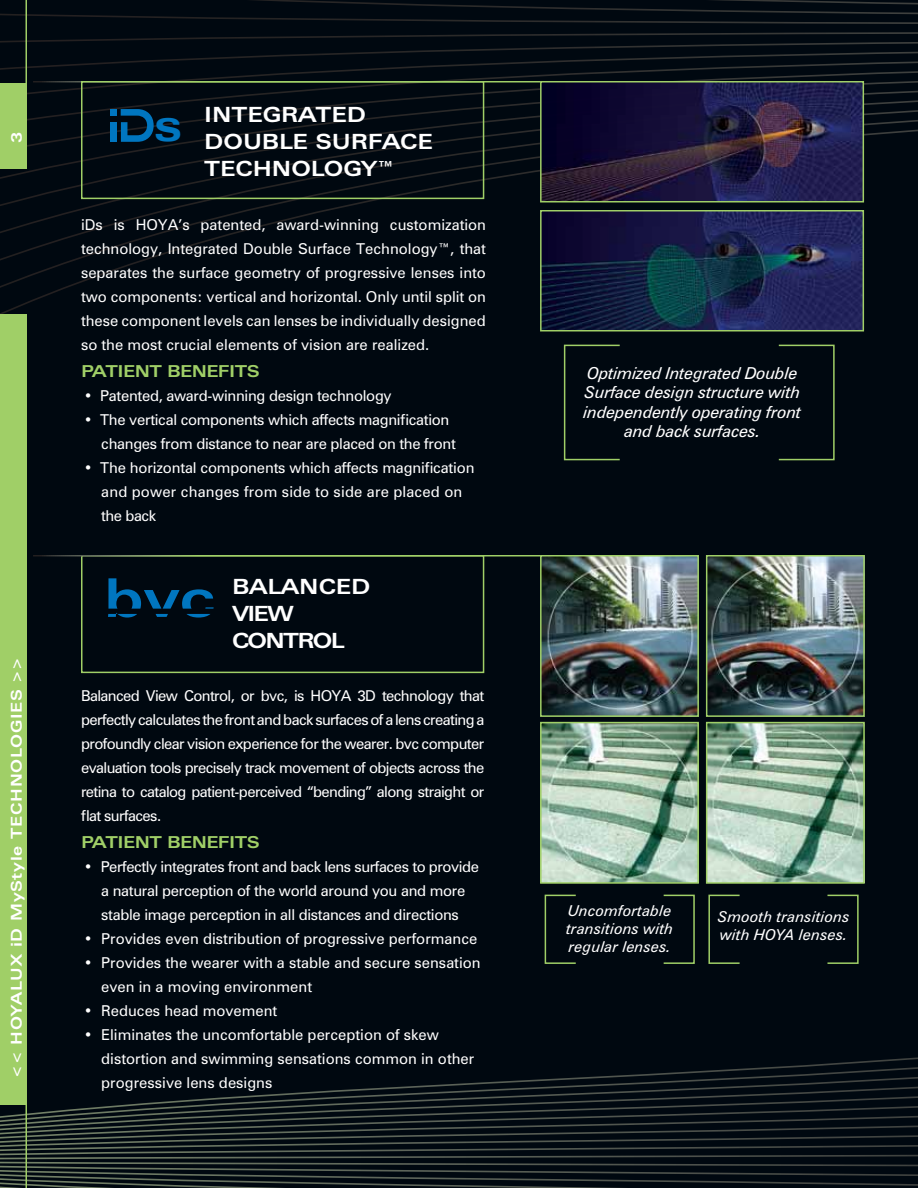
<style>
.page{position:relative;width:918px;height:1188px;background:#fff}
.page>*{position:absolute;margin:0;border:0;box-sizing:border-box;transform-origin:0 0}
.t1{font:700 expanded 45.15px "Zurich BT";color:#0076c0}
.t2{font:700 expanded 21px/27px "Zurich BT";color:#fff}
.t3{font:italic 16.5px/19.5px "Zurich BT";letter-spacing:-.02em;color:#fff;text-align:center}
.t4{font:700 expanded 16.5px "Zurich BT";letter-spacing:-.03em;color:#a0cf67}
.t5{font:15px/24px "Zurich BT";letter-spacing:-.01em;color:#fff}
.t6{font:italic 15px/18px "Zurich BT";color:#fff}
.t7{font:700 expanded 15px "Zurich BT";letter-spacing:.05em;color:#fff}
</style>
<div class="page">
<div style="left:27px;top:523px;width:891px;height:142px;background:#000810"></div>
<div style="left:0;top:0;width:918px;height:523px;background:#000810"></div>
<svg style="left:0;top:665px;width:918px;height:523px;background:#050d14"></svg>
<div style="left:0;top:83px;width:27px;height:85px;background:#a0cf67"></div>
<div style="left:0;top:315px;width:27px;height:790px;background:#a0cf67"></div>
<hr style="left:26px;top:988px;width:1px;height:200px;background:#a0cf67">
<hr style="left:26px;top:0;width:1px;height:137px;background:#a0cf67">
<hr style="left:33px;top:81px;width:507px;height:1px;background:#fff">
<svg style="left:108px;top:578px;width:106px;height:40px;background:#002742"></svg>
<div style="left:81px;top:81px;width:403px;height:118px;border:2px solid #a0cf67"></div>
<div style="left:778px;top:345px;width:57px;height:115px;border:2px solid #a0cf67"></div>
<div style="left:564px;top:345px;width:56px;height:115px;border:2px solid #a0cf67"></div>
<svg style="left:121px;top:109px;width:33px;height:33px"></svg>
<div style="left:110px;top:122px;width:6px;height:20px;background:#0076c0"></div>
<div style="left:110px;top:109px;width:6px;height:7px;background:#0076c0"></div>
<img style="left:543px;top:84px;width:318px;height:115px">
<div style="left:540px;top:81px;width:324px;height:121px;border:2px solid #a0cf67"></div>
<img style="left:543px;top:213px;width:318px;height:116px">
<div style="left:540px;top:210px;width:324px;height:122px;border:2px solid #a0cf67"></div>
<div style="left:663px;top:895px;width:32px;height:69px;border:2px solid #a0cf67"></div>
<div style="left:545px;top:895px;width:32px;height:69px;border:2px solid #a0cf67"></div>
<div style="left:827px;top:895px;width:32px;height:69px;border:2px solid #a0cf67"></div>
<div style="left:708px;top:895px;width:32px;height:69px;border:2px solid #a0cf67"></div>
<img style="left:543px;top:558px;width:153px;height:156px">
<div style="left:540px;top:555px;width:159px;height:162px;border:2px solid #a0cf67"></div>
<img style="left:709px;top:558px;width:153px;height:156px">
<div style="left:706px;top:555px;width:159px;height:162px;border:2px solid #a0cf67"></div>
<img style="left:543px;top:725px;width:153px;height:156px">
<div style="left:540px;top:722px;width:159px;height:162px;border:2px solid #a0cf67"></div>
<img style="left:709px;top:725px;width:153px;height:156px">
<div style="left:706px;top:722px;width:159px;height:162px;border:2px solid #a0cf67"></div>
<div style="left:81px;top:555px;width:403px;height:118px;border:2px solid #a0cf67"></div>
<hr style="left:33px;top:555px;width:507px;height:1px;background:#fff">
<p class="t7" style="left:8px;top:142px;width:13px;rotate:-90deg">3</p>
<p class="t7" style="left:8px;top:1078px;width:422px;rotate:-90deg">&lt;&lt; HOYALUX ID MYSTYLE TECHN OLOGIES &gt;&gt;</p>
<h1 class="t1" style="left:154px;top:98px;width:30px">S</h1>
<h2 class="t2" style="left:204px;top:101px;width:160px">INTEGRATED<br>DOUBLE</h2>
<h2 class="t2" style="left:316px;top:128px;width:116px">SURFACE</h2>
<h2 class="t2" style="left:204px;top:155px;width:105px">TECHNOLO</h2>
<h2 class="t2" style="left:344px;top:155px;width:52px">GY™</h2>
<p class="t5" style="left:81px;top:212px;width:407px;text-align:justify">iDs is HOYA’s patented, award-winning customization technology, Integrated Double Surface Technology™, that separates the surface geometry of progressive lenses into two components: vertical and horizontal. Only until split on these component levels can lenses be individually designed so the most crucial elements of vision are realized.</p>
<p class="t4" style="left:81px;top:361px;width:178px">PATIENT BENEFITS</p>
<p class="t5" style="left:84px;top:383px;width:309px">• Patented, award-winning design technology</p>
<p class="t5" style="left:101px;top:407px;width:356px;text-indent:-17px">• The vertical components which affects magnification changes from distance to near are placed on the front</p>
<p class="t5" style="left:101px;top:455px;width:375px;text-indent:-17px">• The horizontal components which affects magnification and power changes from side to side are placed on the back</p>
<h2 class="t2" style="left:232px;top:573px;width:137px">BALANC ED<br>VIEW<br>CONTR</h2>
<h2 class="t2" style="left:313px;top:627px;width:33px">OL</h2>
<p class="t5" style="left:81px;top:683px;width:405px;text-align:justify">Balanced View Control, or bvc, is HOYA 3D technology that perfectly calculates the front and back surfaces of a lens creating a profoundly clear vision experience for the wearer. bvc computer evaluation tools precisely track movement of objects across the retina to catalog patient-perceived “bending” along straight or flat surfaces.</p>
<p class="t4" style="left:81px;top:832px;width:178px">PATIENT BENEFITS</p>
<p class="t5" style="left:84px;top:854px;width:397px;text-align:center">• Perfectly integrates front and back lens surfaces to provide a natural perception of the world around you and more stable image perception in all distances and directions</p>
<p class="t5" style="left:84px;top:926px;width:395px">• Provides even distribution of progressive performance</p>
<p class="t5" style="left:101px;top:950px;width:381px;text-indent:-17px">• Provides the wearer with a stable and secure sensation even in a moving environment</p>
<p class="t5" style="left:84px;top:998px;width:195px">• Reduces head movement</p>
<p class="t5" style="left:101px;top:1022px;width:375px;text-indent:-17px">• Eliminates the uncomfortable perception of skew distortion and swimming sensations common in other progressive lens designs</p>
<p class="t3" style="left:584px;top:363px;width:219px">Optimized Integrated Double<br>Surface design structure with independently operating front and back surfaces.</p>
<p class="t6" style="left:566px;top:902px;width:109px">Uncomfortable transitions with regular lenses.</p>
<p class="t6" style="left:718px;top:908px;width:134px">Smooth transitions with HOYA lenses.</p>
</div>
